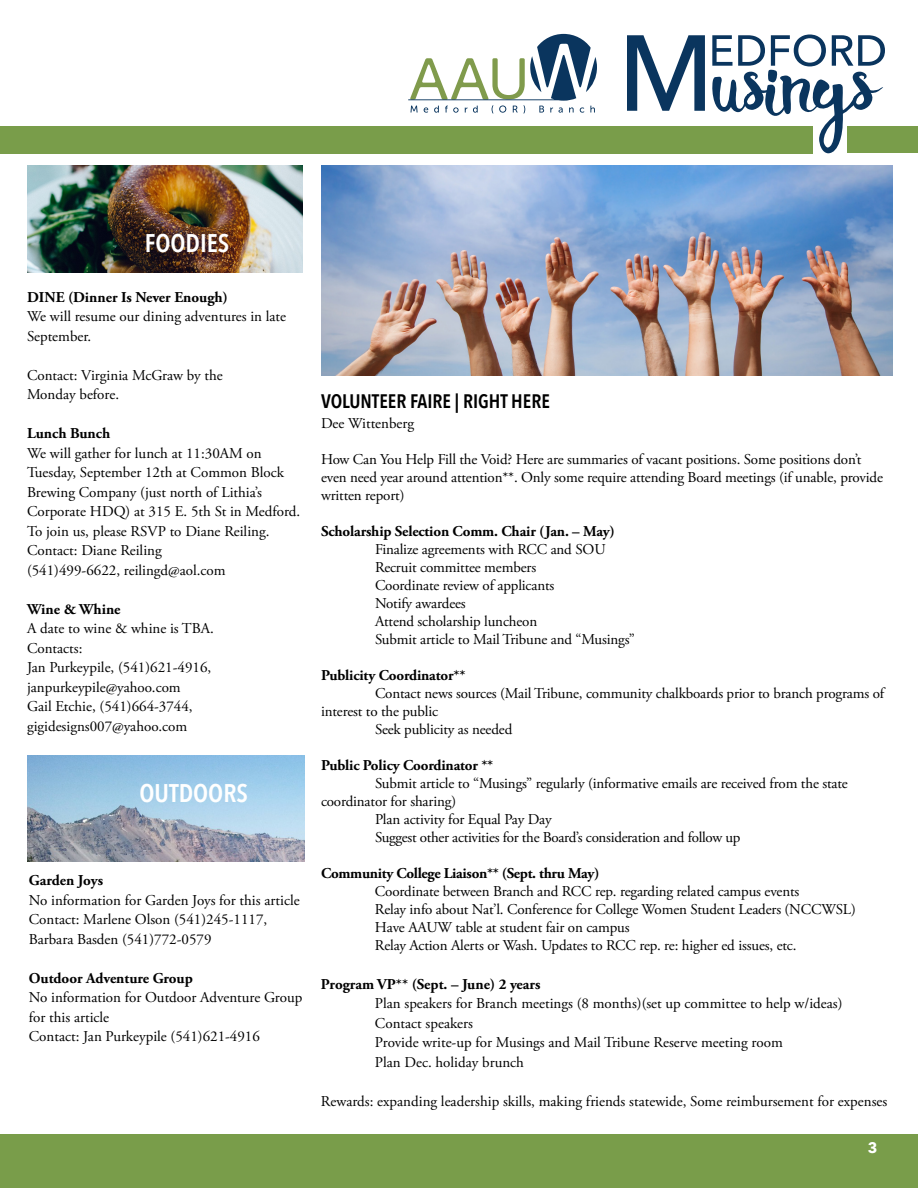
<style>
.page{position:relative;width:918px;height:1188px;background:#fff}
.page>*{position:absolute;margin:0;border:0;box-sizing:border-box;transform-origin:0 0}
.t1{font:600 25.5px "Avenir Next Condensed";color:#fff}
.t2{font:600 19.5px "Avenir Next Condensed";color:#000}
.t3{font:15px/19.5px "Adobe Garamond Pro";letter-spacing:-.01em;color:#000}
.t4{font:700 15px "Adobe Garamond Pro";letter-spacing:-.01em;color:#000}
.t5{font:700 15px "Avenir Next";color:#fff}
</style>
<div class="page">
<img style="left:27px;top:165px;width:276px;height:107px">
<img style="left:321px;top:165px;width:571px;height:211px">
<img style="left:27px;top:755px;width:278px;height:107px">
<svg style="left:627px;top:35px;width:78px;height:76px"></svg>
<svg style="left:712px;top:35px;width:173px;height:118px"></svg>
<div style="left:0;top:126px;width:813px;height:27px;background:#799d4a"></div>
<div style="left:0;top:1134px;width:918px;height:54px;background:#799d4a"></div>
<div style="left:848px;top:126px;width:70px;height:27px;background:#799d4a"></div>
<svg style="left:408px;top:34px;width:189px;height:79px"></svg>
<p class="t1" style="left:145px;top:221px;width:86px">FOODIES</p>
<p class="t4" style="left:27px;top:289px;width:202px">DINE (Dinner Is Never Enough)</p>
<p class="t3" style="left:27px;top:308px;width:261px">We will resume our dining adventures in late<br>September.</p>
<p class="t3" style="left:27px;top:366px;width:197px">Contact: Virginia McGraw by the</p>
<p class="t3" style="left:27px;top:386px;width:94px">Monday before.</p>
<p class="t4" style="left:27px;top:425px;width:85px">Lunch Bunch</p>
<p class="t3" style="left:27px;top:444px;width:275px">We will gather for lunch at 11:30AM on Tuesday, September 12th at Common Block Brewing Company (just north of Lithia’s Corporate HDQ) at 315 E. 5th St in Medford.<br>To join us, please RSVP to Diane Reiling.</p>
<p class="t3" style="left:27px;top:542px;width:136px">Contact: Diane Reiling</p>
<p class="t3" style="left:27px;top:561px;width:200px">(541)499-6622, reilingd@aol.com</p>
<p class="t4" style="left:27px;top:601px;width:95px">Wine &amp; Whine</p>
<p class="t3" style="left:27px;top:620px;width:188px">A date to wine &amp; whine is TBA.</p>
<p class="t3" style="left:27px;top:639px;width:57px">Contacts:</p>
<p class="t3" style="left:27px;top:659px;width:186px">Jan Purkeypile, (541)621-4916, janpurkeypile@yahoo.com</p>
<p class="t3" style="left:27px;top:698px;width:167px">Gail Etchie, (541)664-3744,</p>
<p class="t3" style="left:27px;top:717px;width:162px">gigidesigns007@yahoo.com</p>
<p class="t1" style="left:140px;top:771px;width:110px">OUTDOORS</p>
<p class="t4" style="left:29px;top:872px;width:76px">Garden Joys</p>
<p class="t3" style="left:29px;top:891px;width:272px">No information for Garden Joys for this article<br>Contact: Marlene Olson (541)245-1117,</p>
<p class="t3" style="left:29px;top:930px;width:184px">Barbara Basden (541)772-0579</p>
<p class="t4" style="left:29px;top:969px;width:166px">Outdoor Adventure Group</p>
<p class="t3" style="left:29px;top:988px;width:275px">No information for Outdoor Adventure Group for this article</p>
<p class="t3" style="left:29px;top:1027px;width:233px">Contact: Jan Purkeypile (541)621-4916</p>
<p class="t2" style="left:321px;top:384px;width:230px">VOLUNTEER FAIRE | RIGHT HERE</p>
<p class="t3" style="left:321px;top:414px;width:95px">Dee Wittenberg</p>
<p class="t3" style="left:321px;top:450px;width:563px;line-height:18px">How Can You Help Fill the Void? Here are summaries of vacant positions. Some positions don’t even need year around attention**. Only some require attending Board meetings (if unable, provide written report)</p>
<p class="t4" style="left:321px;top:522px;width:295px">Scholarship Selection Comm. Chair (Jan. – May)</p>
<p class="t3" style="left:375px;top:540px;width:232px">Finalize agreements with RCC and SOU</p>
<p class="t3" style="left:375px;top:558px;width:163px">Recruit committee members</p>
<p class="t3" style="left:375px;top:576px;width:181px">Coordinate review of applicants</p>
<p class="t3" style="left:375px;top:594px;width:92px">Notify awardees</p>
<p class="t3" style="left:375px;top:612px;width:164px">Attend scholarship luncheon</p>
<p class="t3" style="left:375px;top:630px;width:261px">Submit article to Mail Tribune and “Musings”</p>
<p class="t4" style="left:321px;top:666px;width:146px">Publicity Coordinator**</p>
<p class="t3" style="left:321px;top:684px;width:565px;line-height:18px;text-indent:54px">Contact news sources (Mail Tribune, community chalkboards prior to branch programs of interest to the public</p>
<p class="t3" style="left:375px;top:720px;width:139px">Seek publicity as needed</p>
<p class="t4" style="left:321px;top:756px;width:174px">Public Policy Coordinator **</p>
<p class="t3" style="left:321px;top:774px;width:528px;line-height:18px;text-indent:54px">Submit article to “Musings” regularly (informative emails are received from the state coordinator for sharing)</p>
<p class="t3" style="left:375px;top:810px;width:178px">Plan activity for Equal Pay Day</p>
<p class="t3" style="left:375px;top:828px;width:367px">Suggest other activities for the Board’s consideration and follow up</p>
<p class="t4" style="left:321px;top:864px;width:280px">Community College Liaison** (Sept. thru May)</p>
<p class="t3" style="left:375px;top:882px;width:426px">Coordinate between Branch and RCC rep. regarding related campus events</p>
<p class="t3" style="left:375px;top:900px;width:482px">Relay info about Nat’l. Conference for College Women Student Leaders (NCCWSL)</p>
<p class="t3" style="left:375px;top:918px;width:256px">Have AAUW table at student fair on campus</p>
<p class="t3" style="left:375px;top:936px;width:423px">Relay Action Alerts or Wash. Updates to RCC rep. re: higher ed issues, etc.</p>
<p class="t4" style="left:321px;top:975px;width:221px">Program VP** (Sept. – June) 2 years</p>
<p class="t3" style="left:375px;top:994px;width:469px">Plan speakers for Branch meetings (8 months)(set up committee to help w/ideas)</p>
<p class="t3" style="left:375px;top:1014px;width:100px">Contact speakers</p>
<p class="t3" style="left:375px;top:1033px;width:409px">Provide write-up for Musings and Mail Tribune Reserve meeting room</p>
<p class="t3" style="left:375px;top:1053px;width:151px">Plan Dec. holiday brunch</p>
<p class="t3" style="left:321px;top:1092px;width:568px">Rewards: expanding leadership skills, making friends statewide, Some reimbursement for expenses</p>
<p class="t5" style="left:868px;top:1134px;width:11px">3</p>
</div>
